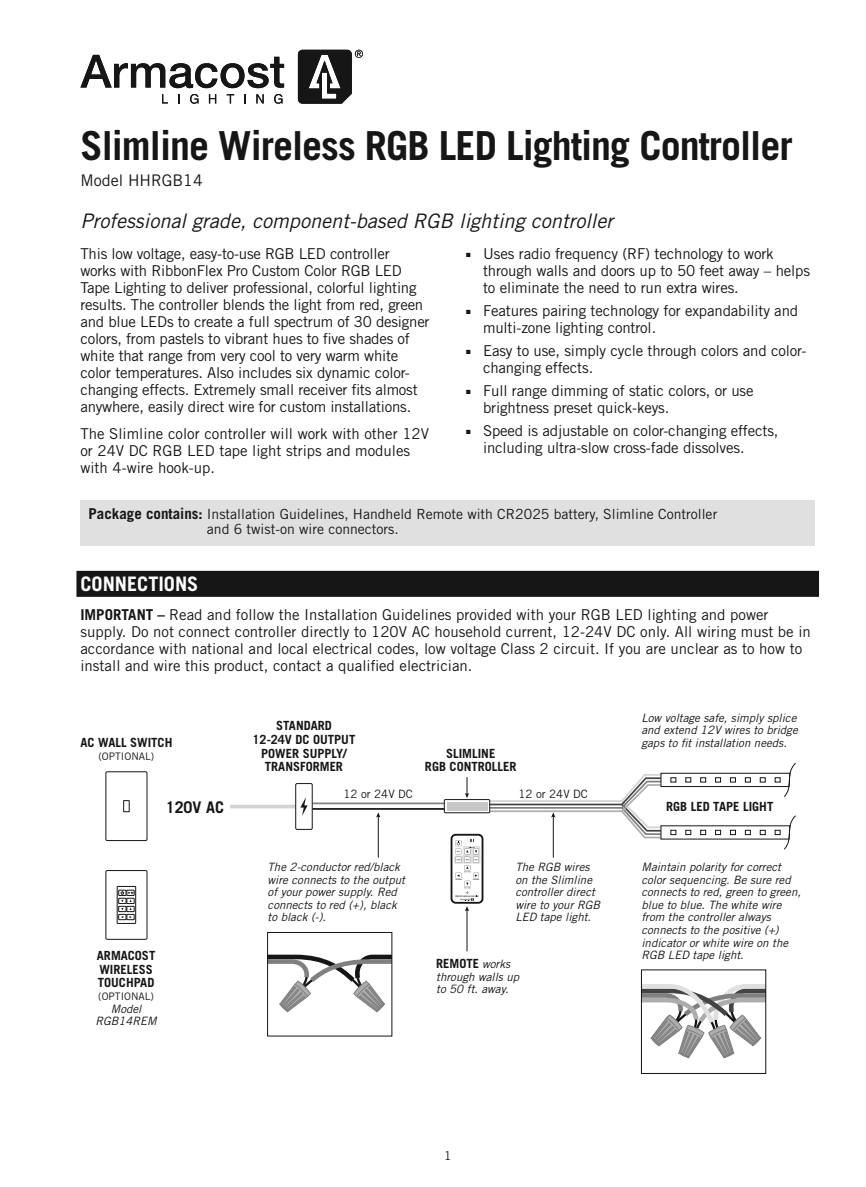
<style>
.page{position:relative;width:866px;height:1187px;background:#fff}
.page>*{position:absolute;margin:0;border:0;box-sizing:border-box;transform-origin:0 0}
.t1{font:700 40px "Trade Gothic LT Std";letter-spacing:-.025em;color:#161616}
.t2{font:italic 20px "Trade Gothic LT Std";color:#161616}
.t3{font:700 20px "Trade Gothic LT Std";color:#fff}
.t4{font:700 16.2px "Trade Gothic LT Std";color:#161616}
.t5{font:16px "Trade Gothic LT Std";color:#161616}
.t6{font:15px/17px "Trade Gothic LT Std";letter-spacing:-.01em;color:#161616}
.t7{font:14px/15px "Trade Gothic LT Std";color:#161616}
.t8{font:700 12.6px/13.8px "Trade Gothic LT Std";color:#161616;text-align:center}
.t9{font:12px "Trade Gothic LT Std";color:#161616}
.t10{font:italic 11.6px/12.6px "Trade Gothic LT Std";color:#161616}
.t11{font:11.6px "Trade Gothic LT Std";color:#161616}
.t12{font:10.4px "Trade Gothic LT Std";color:#161616}
.t13{font:6px "Zapf Dingbats ITC";color:#161616}
.s1{font-weight:700;font-size:15px}
.s2{font-weight:700}
.s3{font-weight:400;font-style:italic;font-size:11.6px}
</style>
<div class="page">
<div style="left:76px;top:571px;width:742px;height:26px;background:#161616"></div>
<div style="left:80px;top:500px;width:734px;height:45px;background:#e0e0e0"></div>
<svg style="left:80px;top:55px;width:204px;height:33px"></svg>
<svg style="left:298px;top:50px;width:65px;height:54px"></svg>
<svg style="left:162px;top:94px;width:6px;height:9px"></svg>
<svg style="left:190px;top:94px;width:8px;height:10px"></svg>
<svg style="left:209px;top:94px;width:7px;height:9px"></svg>
<svg style="left:226px;top:94px;width:8px;height:9px"></svg>
<svg style="left:244px;top:94px;width:2px;height:9px"></svg>
<svg style="left:256px;top:94px;width:7px;height:9px"></svg>
<svg style="left:274px;top:94px;width:8px;height:10px"></svg>
<svg style="left:105px;top:772px;width:662px;height:301px"></svg>
<div style="left:123px;top:800px;width:6px;height:12px;border:1px solid #161616"></div>
<div style="left:105px;top:771px;width:42px;height:69px;border:1px solid #161616"></div>
<div style="left:126px;top:897px;width:8px;height:6px;border:1px solid #161616"></div>
<div style="left:126px;top:906px;width:8px;height:5px;border:1px solid #161616"></div>
<div style="left:126px;top:914px;width:8px;height:5px;border:1px solid #161616"></div>
<div style="left:126px;top:889px;width:8px;height:6px;border:1px solid #161616"></div>
<div style="left:118px;top:897px;width:8px;height:6px;border:1px solid #161616"></div>
<div style="left:118px;top:906px;width:8px;height:5px;border:1px solid #161616"></div>
<div style="left:118px;top:914px;width:8px;height:5px;border:1px solid #161616"></div>
<div style="left:118px;top:889px;width:8px;height:6px;border:1px solid #161616"></div>
<svg style="left:120px;top:890px;width:13px;height:28px"></svg>
<div style="left:117px;top:886px;width:19px;height:37px;border:1px solid #161616"></div>
<div style="left:105px;top:870px;width:42px;height:69px;border:1px solid #161616"></div>
<hr style="left:312px;top:808px;width:138px;height:1px;background:#161616">
<hr style="left:312px;top:802px;width:138px;height:2px;background:#808080">
<svg style="left:230px;top:804px;width:65px;height:4px"></svg>
<div style="left:295px;top:783px;width:17px;height:46px;background:#fff"></div>
<div style="left:295px;top:783px;width:17px;height:46px;border:1px solid #161616"></div>
<svg style="left:300px;top:797px;width:7px;height:18px"></svg>
<div style="left:444px;top:799px;width:46px;height:14px;border:1px solid #161616"></div>
<div style="left:446px;top:802px;width:41px;height:8px;background:#c7c7c7"></div>
<svg style="left:269px;top:952px;width:121px;height:60px"></svg>
<div style="left:267px;top:932px;width:125px;height:104px;border:1px solid #161616"></div>
<hr style="left:378px;top:815px;width:1px;height:42px;background:#161616">
<svg style="left:376px;top:812px;width:4px;height:5px"></svg>
<hr style="left:466px;top:909px;width:1px;height:42px;background:#161616">
<svg style="left:450px;top:763px;width:346px;height:148px"></svg>
<svg style="left:643px;top:981px;width:120px;height:79px"></svg>
<h1 class="t1" style="left:80px;top:121px;width:713px">Slimline Wireless RGB LED Lighting Controller</h1>
<p class="t5" style="left:80px;top:170px;width:124px">Model HHRGB14</p>
<h2 class="t2" style="left:80px;top:208px;width:534px">Professional grade, component-based RGB lighting controller</h2>
<p class="t6" style="left:80px;top:245px;width:350px">This low voltage, easy-to-use RGB LED controller<br>works with RibbonFlex Pro Custom Color RGB LED Tape Lighting to deliver professional, colorful lighting results. The controller blends the light from red, green and blue LEDs to create a full spectrum of 30 designer colors, from pastels to vibrant hues to five shades of white that range from very cool to very warm white color temperatures. Also includes six dynamic color&shy;changing effects. Extremely small receiver fits almost anywhere, easily direct wire for custom installations.</p>
<p class="t6" style="left:80px;top:425px;width:350px">The Slimline color controller will work with other 12V or 24V DC RGB LED tape light strips and modules with 4-wire hook-up.</p>
<p class="t6" style="left:483px;top:245px;width:328px;text-indent:-17px">■ Uses radio frequency (RF) technology to work through walls and doors up to 50 feet away – helps to eliminate the need to run extra wires.</p>
<p class="t13" style="left:470px;top:309px;width:3px">■</p>
<p class="t13" style="left:470px;top:252px;width:3px">■</p>
<p class="t6" style="left:483px;top:302px;width:316px;text-indent:-17px">■ Features pairing technology for expandability and multi-zone lighting control.</p>
<p class="t13" style="left:470px;top:349px;width:3px">■</p>
<p class="t6" style="left:483px;top:342px;width:325px;text-indent:-17px">■ Easy to use, simply cycle through colors and color&shy;changing effects.</p>
<p class="t13" style="left:470px;top:389px;width:3px">■</p>
<p class="t6" style="left:483px;top:382px;width:272px;text-indent:-17px">■ Full range dimming of static colors, or use brightness preset quick-keys.</p>
<p class="t13" style="left:470px;top:429px;width:3px">■</p>
<p class="t6" style="left:483px;top:422px;width:297px;text-indent:-17px">■ Speed is adjustable on color-changing effects, including ultra-slow cross-fade dissolves.</p>
<p class="t7" style="left:207px;top:506px;width:511px;text-indent:-118px"><span class="s1">Package contains:</span> Installation Guidelines, Handheld Remote with CR2025 battery, Slimline Controller and 6 twist-on wire connectors.</p>
<h2 class="t3" style="left:80px;top:572px;width:119px">CONNECTIONS</h2>
<p class="t6" style="left:80px;top:606px;width:731px"><span class="s2">IMPORTANT –</span> Read and follow the Installation Guidelines provided with your RGB LED lighting and power supply. Do not connect controller directly to 120V AC household current, 12-24V DC only. All wiring must be in accordance with national and local electrical codes, low voltage Class 2 circuit. If you are unclear as to how to install and wire this product, contact a qualified electrician.</p>
<p class="t8" style="left:80px;top:735px;width:93px">AC WALL SWITCH</p>
<p class="t12" style="left:98px;top:750px;width:57px">(OPTIONAL)</p>
<p class="t4" style="left:166px;top:796px;width:60px">120V AC</p>
<p class="t8" style="left:97px;top:948px;width:60px;text-align:left">ARMACOST<br>WIRELESS<br>TOUCHPAD</p>
<p class="t12" style="left:98px;top:990px;width:57px">(OPTIONAL)</p>
<p class="t10" style="left:95px;top:1002px;width:63px;text-align:center">Model<br>RGB14REM</p>
<p class="t8" style="left:252px;top:718px;width:104px">STANDARD<br>12-24V DC OUTPUT<br>POWER SUPPLY/<br>TRANSFORMER</p>
<p class="t8" style="left:425px;top:746px;width:93px">SLIMLINE<br>RGB CONTROLLER</p>
<p class="t11" style="left:343px;top:786px;width:71px">12 or 24V DC</p>
<p class="t11" style="left:518px;top:786px;width:71px">12 or 24V DC</p>
<p class="t10" style="left:641px;top:711px;width:158px;text-align:justify">Low voltage safe, simply splice and extend 12V wires to bridge gaps to fit installation needs.</p>
<p class="t8" style="left:666px;top:799px;width:109px">RGB LED TAPE LIGHT</p>
<p class="t10" style="left:267px;top:860px;width:139px">The 2-conductor red/black wire connects to the output of your power supply. Red connects to red (+), black to black (-).</p>
<p class="t10" style="left:515px;top:860px;width:86px">The RGB wires on the Slimline controller direct wire to your RGB<br>LED tape light.</p>
<p class="t10" style="left:641px;top:860px;width:161px">Maintain polarity for correct color sequencing. Be sure red connects to red, green to green, blue to blue. The white wire from the controller always connects to the positive (+) indicator or white wire on the<br>RGB LED tape light.</p>
<p class="t8" style="left:436px;top:956px;width:76px">REMOTE <span class="s3">works</span></p>
<p class="t10" style="left:436px;top:970px;width:85px">through walls up to 50 ft. away.</p>
<p class="t9" style="left:444px;top:1148px;width:9px">1</p>
</div>
